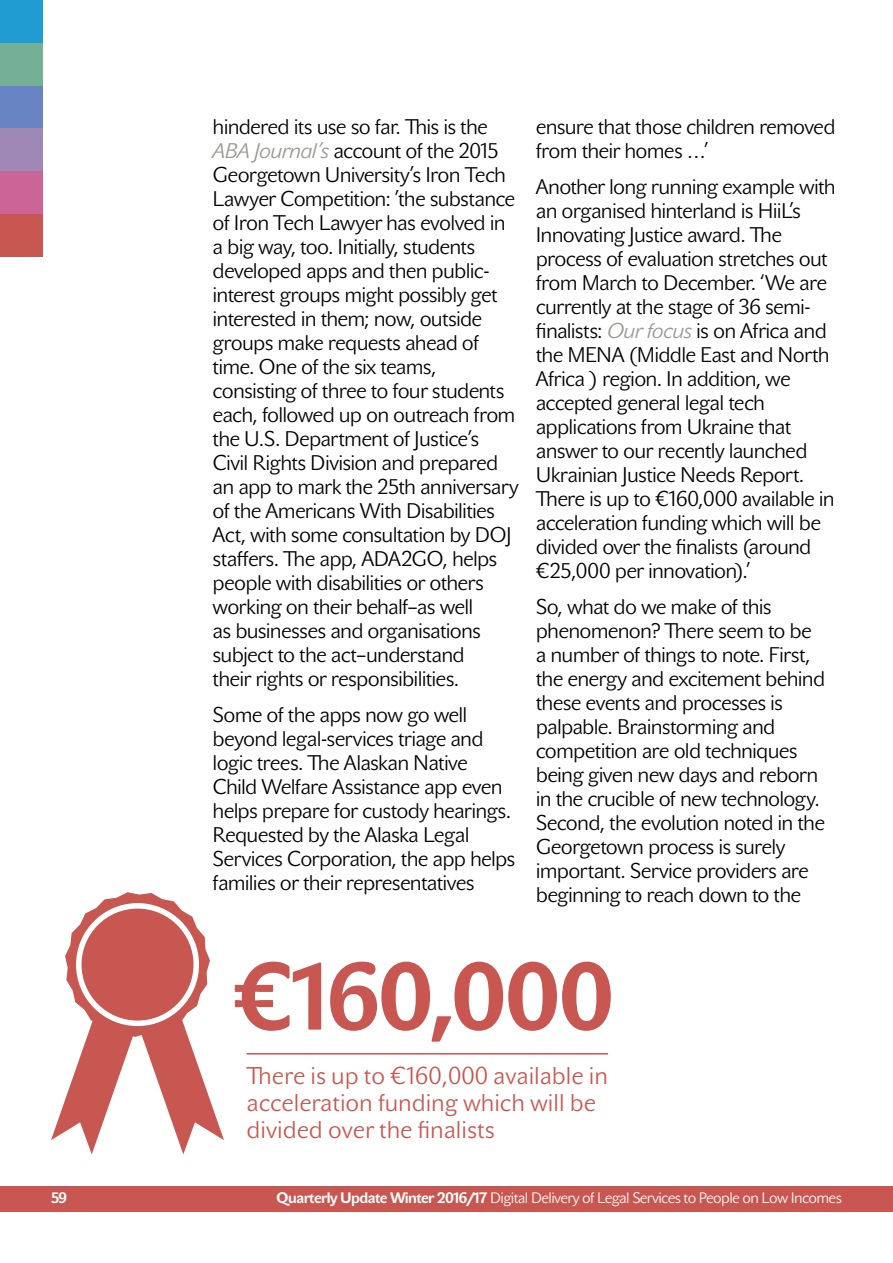
<style>
.page{position:relative;width:893px;height:1263px;background:#fff}
.page>*{position:absolute;margin:0;border:0;box-sizing:border-box;transform-origin:0 0}
.t1{font:700 93.3px "John Sans Text Pro";letter-spacing:-.015em;color:#c75750}
.t2{font:24px/27px "John Sans Lite Pro";color:#c75750}
.t3{font:21px/24px "John Sans Lite Pro";letter-spacing:-.035em;color:#000}
.t4{font:15px "John Sans Lite Pro";letter-spacing:-.04em;color:#fff}
.t5{font:700 15px "John Sans Text Pro";color:#fff}
.s1{font-style:italic;color:#949a90}
.s2{font-family:"John Sans Text Pro";font-weight:700}
</style>
<div class="page">
<div style="left:0;top:43px;width:43px;height:43px;background:#73b096"></div>
<div style="left:0;top:0;width:43px;height:43px;background:#219cd3"></div>
<div style="left:0;top:86px;width:43px;height:42px;background:#6884c2"></div>
<div style="left:0;top:128px;width:43px;height:43px;background:#9f88b6"></div>
<div style="left:0;top:171px;width:43px;height:43px;background:#cb6595"></div>
<div style="left:0;top:214px;width:43px;height:43px;background:#c75750"></div>
<div style="left:0;top:1186px;width:893px;height:26px;background:#c75750"></div>
<svg style="left:51px;top:892px;width:173px;height:262px"></svg>
<div style="left:95px;top:923px;width:85px;height:85px;background:#c75750;border-radius:50%"></div>
<hr style="left:247px;top:1053px;width:361px;height:1px;background:#c75750">
<p class="t3" style="left:213px;top:115px;width:308px">hindered its use so far. This is the <span class="s1">ABA Journal’s</span> account of the 2015<br>Georgetown University’s Iron Tech Lawyer Competition: ’the substance of Iron Tech Lawyer has evolved in a big way, too. Initially, students developed apps and then public&shy;interest groups might possibly get interested in them; now, outside groups make requests ahead of time. One of the six teams, consisting of three to four students each, followed up on outreach from the U.S. Department of Justice’s Civil Rights Division and prepared an app to mark the 25th anniversary of the Americans With Disabilities Act, with some consultation by DOJ staffers. The app, ADA2GO, helps people with disabilities or others working on their behalf–as well<br>as businesses and organisations subject to the act–understand<br>their rights or responsibilities.</p>
<p class="t3" style="left:213px;top:703px;width:304px">Some of the apps now go well beyond legal-services triage and logic trees. The Alaskan Native Child Welfare Assistance app even helps prepare for custody hearings.<br>Requested by the Alaska Legal Services Corporation, the app helps families or their representatives</p>
<p class="t3" style="left:536px;top:115px;width:301px">ensure that those children removed from their homes …’</p>
<p class="t3" style="left:536px;top:175px;width:301px">Another long running example with an organised hinterland is HiiL’s<br>Innovating Justice award. The process of evaluation stretches out from March to December. ‘We are currently at the stage of 36 semi&shy;finalists: <span class="s1">Our focus</span> is on Africa and the MENA (Middle East and North<br>Africa ) region. In addition, we accepted general legal tech applications from Ukraine that answer to our recently launched<br>Ukrainian Justice Needs Report.<br>There is up to €160,000 available in acceleration funding which will be divided over the finalists (around €25,000 per innovation).’</p>
<p class="t3" style="left:536px;top:595px;width:291px">So, what do we make of this phenomenon? There seem to be a number of things to note. First, the energy and excitement behind these events and processes is palpable. Brainstorming and competition are old techniques being given new days and reborn in the crucible of new technology.<br>Second, the evolution noted in the<br>Georgetown process is surely important. Service providers are beginning to reach down to the</p>
<h1 class="t1" style="left:233px;top:941px;width:383px">€160,000</h1>
<p class="t2" style="left:247px;top:1063px;width:363px">There is up to €160,000 available in acceleration funding which will be divided over the finalists</p>
<p class="t5" style="left:51px;top:1189px;width:18px">59</p>
<p class="t4" style="left:276px;top:1189px;width:567px"><span class="s2">Quarterly Update Winter 2016/17</span> Digital Delivery of Legal Services to People on Low Incomes</p>
</div>
